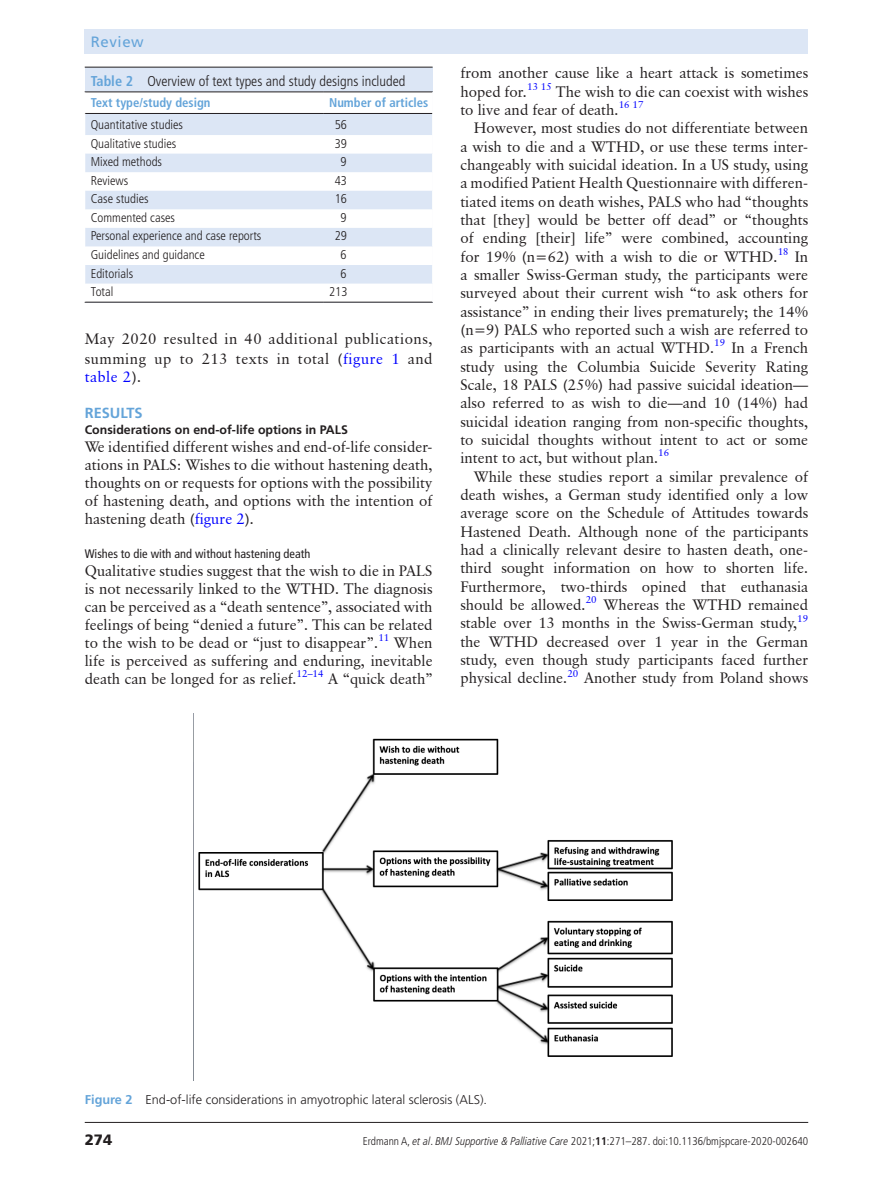
<style>
.page{position:relative;width:893px;height:1191px;background:#fff}
.page>*{position:absolute;margin:0;border:0;box-sizing:border-box;transform-origin:0 0}
.t1{font:15px/18.3px "Classical Garamond BT";color:#231f20;text-align:justify}
.t2{font:15px/19.8px "Classical Garamond BT";letter-spacing:.035em;color:#231f20}
.t3{font:15px "Classical Garamond BT";letter-spacing:.035em;color:#00f}
.t4{font:15px "Frutiger LT Std";letter-spacing:.04em;color:#64a4d9}
.t5{font:900 15px "Frutiger LT Std";color:#231f20}
.t6{font:700 14.7px "Frutiger LT Std";color:#64a4d9}
.t7{font:300 condensed 14.25px "Frutiger LT Pro";color:#231f20}
.t8{font:300 condensed 12.75px "Frutiger LT Pro";color:#231f20}
.t9{font:300 12.75px "Frutiger LT Std";color:#231f20}
.t10{font:700 condensed 12.75px "Frutiger LT Pro";color:#64a4d9}
.t11{font:700 12.3px "Frutiger LT Std";color:#231f20}
.t12{font:condensed 12.3px "Frutiger LT Pro";color:#231f20}
.t13{font:300 condensed 11.25px "Frutiger LT Pro";color:#231f20}
.t14{font:9.9px "Classical Garamond BT";color:#00f}
.s1{font-family:"Frutiger LT Std";font-weight:700;color:#64a4d9}
.s2{color:#00f}
.s3{color:#231f20}
.s4{font-weight:700;color:#64a4d9}
.s5{font-style:italic}
.s6{font-weight:700}
</style>
<div class="page">
<hr style="left:85px;top:1122px;width:723px;height:1px;background:#231f20">
<div style="left:85px;top:30px;width:723px;height:24px;background:#dce6f5"></div>
<div style="left:85px;top:67px;width:348px;height:235px;background:#dce6f5"></div>
<hr style="left:85px;top:67px;width:348px;height:1px;background:#231f20">
<svg style="left:85px;top:92px;width:347px;height:210px;fill:#fff"></svg>
<hr style="left:85px;top:91px;width:238px;height:1px;background:#231f20">
<hr style="left:85px;top:113px;width:238px;height:1px;background:#231f20">
<hr style="left:323px;top:91px;width:110px;height:1px;background:#231f20">
<hr style="left:323px;top:113px;width:109px;height:1px;background:#231f20">
<hr style="left:85px;top:302px;width:238px;height:1px;background:#231f20">
<hr style="left:323px;top:302px;width:110px;height:1px;background:#231f20">
<svg style="left:432px;top:92px;width:1px;height:210px"></svg>
<img style="left:193px;top:714px;width:480px;height:366px">
<p class="t4" style="left:91px;top:33px;width:55px">Review</p>
<p class="t7" style="left:91px;top:72px;width:316px"><span class="s1">Table 2</span> Overview of text types and study designs included</p>
<p class="t10" style="left:91px;top:95px;width:121px">Text type/study design</p>
<p class="t10" style="left:329px;top:95px;width:101px">Number of articles</p>
<p class="t8" style="left:91px;top:117px;width:94px">Quantitative studies</p>
<p class="t8" style="left:335px;top:117px;width:14px">56</p>
<p class="t8" style="left:91px;top:136px;width:87px">Qualitative studies</p>
<p class="t8" style="left:335px;top:136px;width:14px">39</p>
<p class="t8" style="left:91px;top:154px;width:73px">Mixed methods</p>
<p class="t8" style="left:340px;top:154px;width:8px">9</p>
<p class="t8" style="left:91px;top:173px;width:39px">Reviews</p>
<p class="t8" style="left:335px;top:173px;width:14px">43</p>
<p class="t8" style="left:91px;top:192px;width:59px">Case studies</p>
<p class="t8" style="left:335px;top:192px;width:14px">16</p>
<p class="t8" style="left:91px;top:210px;width:86px">Commented cases</p>
<p class="t8" style="left:340px;top:210px;width:8px">9</p>
<p class="t8" style="left:91px;top:229px;width:172px">Personal experience and case reports</p>
<p class="t8" style="left:335px;top:229px;width:14px">29</p>
<p class="t8" style="left:91px;top:247px;width:116px">Guidelines and guidance</p>
<p class="t8" style="left:340px;top:247px;width:8px">6</p>
<p class="t8" style="left:91px;top:266px;width:44px">Editorials</p>
<p class="t8" style="left:340px;top:266px;width:8px">6</p>
<p class="t8" style="left:91px;top:284px;width:24px">Total</p>
<p class="t8" style="left:329px;top:284px;width:20px">213</p>
<p class="t2" style="left:85px;top:329px;width:349px">May 2020 resulted in 40 additional publications, summing up to 213 texts in total (<span class="s2">figure 1</span> and</p>
<p class="t3" style="left:85px;top:367px;width:58px">table 2<span class="s3">).</span></p>
<p class="t6" style="left:85px;top:404px;width:59px">RESULTS</p>
<p class="t11" style="left:85px;top:422px;width:265px">Considerations on end-of-life options in PALS</p>
<p class="t1" style="left:85px;top:437px;width:349px">We identified different wishes and end-of-life consider&shy;ations in PALS: Wishes to die without hastening death, thoughts on or requests for options with the possibility of hastening death, and options with the intention of hastening death (<span class="s2">figure 2</span>).</p>
<p class="t12" style="left:85px;top:546px;width:227px">Wishes to die with and without hastening death</p>
<p class="t1" style="left:85px;top:561px;width:349px">Qualitative studies suggest that the wish to die in PALS is not necessarily linked to the WTHD. The diagnosis can be perceived as a “death sentence”, associated with feelings of being “denied a future”. This can be related to the wish to be dead or “just to disappear”.</p>
<p class="t14" style="left:378px;top:631px;width:13px">11</p>
<p class="t1" style="left:85px;top:633px;width:349px;text-indent:309px">When life is perceived as suffering and enduring, inevitable death can be longed for as relief.</p>
<p class="t14" style="left:297px;top:667px;width:29px">12–14</p>
<p class="t1" style="left:328px;top:669px;width:106px">A “quick death”</p>
<p class="t1" style="left:460px;top:64px;width:349px">from another cause like a heart attack is sometimes hoped for.</p>
<p class="t14" style="left:527px;top:80px;width:26px">13 15</p>
<p class="t1" style="left:460px;top:82px;width:349px;text-indent:95px">The wish to die can coexist with wishes to live and fear of death.<sup>16</sup> <sup>17</sup></p>
<p class="t1" style="left:460px;top:119px;width:349px;text-indent:14px">However, most studies do not differentiate between a wish to die and a WTHD, or use these terms inter&shy;changeably with suicidal ideation. In a US study, using a modified Patient Health Questionnaire with differen&shy;tiated items on death wishes, PALS who had “thoughts that [they] would be better off dead” or “thoughts of ending [their] life” were combined, accounting for 19% (n=62) with a wish to die or WTHD.<sup>18</sup> In a smaller Swiss-German study, the participants were surveyed about their current wish “to ask others for assistance” in ending their lives prematurely; the 14% (n=9) PALS who reported such a wish are referred to as participants with an actual WTHD.</p>
<p class="t14" style="left:714px;top:337px;width:13px">19</p>
<p class="t1" style="left:460px;top:339px;width:349px;text-indent:271px">In a French study using the Columbia Suicide Severity Rating Scale, 18 PALS (25%) had passive suicidal ideation— also referred to as wish to die—and 10 (14%) had suicidal ideation ranging from non-specific thoughts, to suicidal thoughts without intent to act or some intent to act, but without plan.<sup>16</sup></p>
<p class="t1" style="left:460px;top:467px;width:349px;text-indent:14px">While these studies report a similar prevalence of death wishes, a German study identified only a low average score on the Schedule of Attitudes towards Hastened Death. Although none of the participants had a clinically relevant desire to hasten death, one&shy;third sought information on how to shorten life.<br>Furthermore, two-thirds opined that euthanasia should be allowed.<sup>20</sup> Whereas the WTHD remained stable over 13 months in the Swiss-German study,</p>
<p class="t14" style="left:797px;top:612px;width:13px">19</p>
<p class="t1" style="left:460px;top:632px;width:349px">the WTHD decreased over 1 year in the German study, even though study participants faced further physical decline.</p>
<p class="t14" style="left:567px;top:667px;width:13px">20</p>
<p class="t1" style="left:584px;top:668px;width:226px">Another study from Poland shows</p>
<p class="t9" style="left:85px;top:1092px;width:404px"><span class="s4">Figure 2</span> End-of-life considerations in amyotrophic lateral sclerosis (ALS).</p>
<p class="t5" style="left:85px;top:1131px;width:29px">274</p>
<p class="t13" style="left:363px;top:1134px;width:447px">Erdmann A, <span class="s5">et al</span>. <span class="s5">BMJ Supportive &amp; Palliative Care</span> 2021;<span class="s6">11</span>:271–287. doi:10.1136/bmjspcare-2020-002640</p>
</div>
